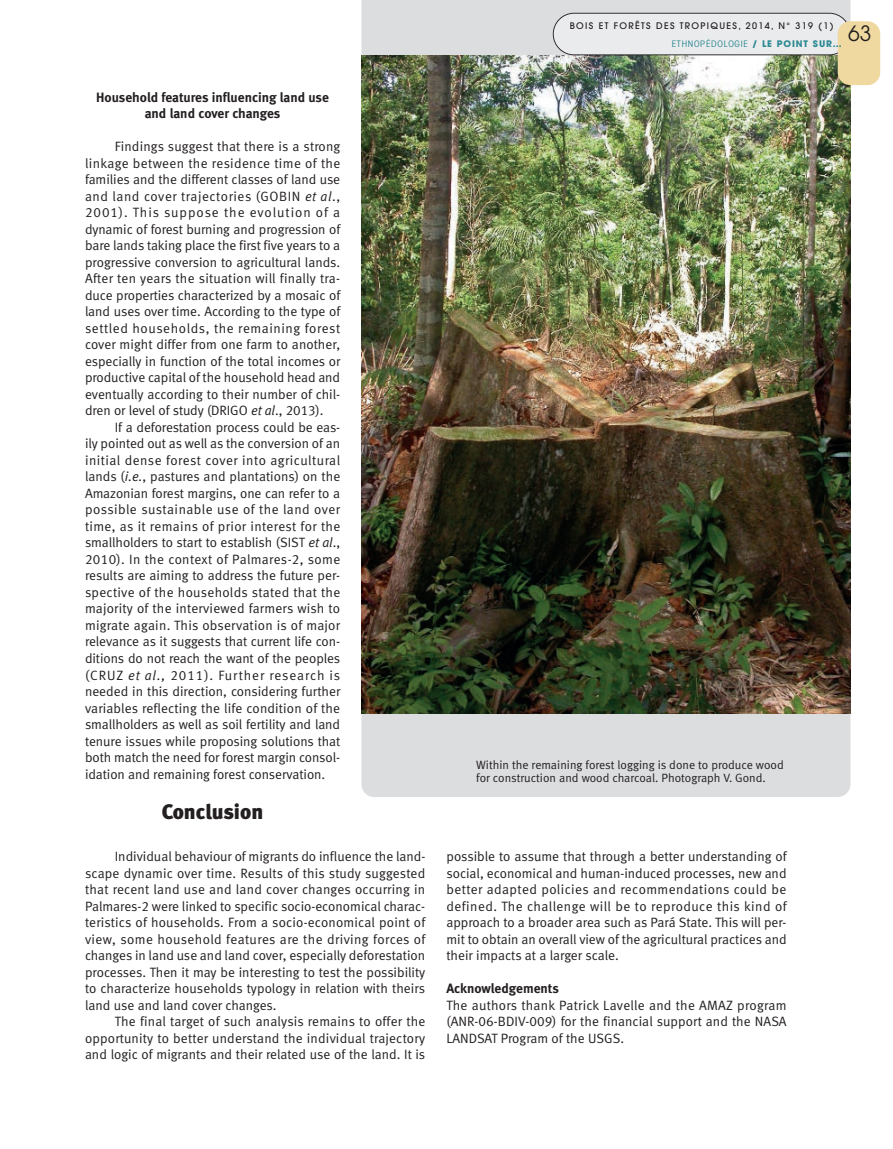
<style>
.page{position:relative;width:893px;height:1149px;background:#fff}
.page>*{position:absolute;margin:0;border:0;box-sizing:border-box;transform-origin:0 0}
.t1{font:21px "Meta Black LF";color:#231f20}
.t2{font:21px "Avant Garde";color:#231f20}
.t3{font:13.5px/16.5px "Meta Normal LF";color:#231f20;text-align:justify}
.t4{font:13.5px/16.5px "Meta Bold LF";color:#231f20;text-align:center}
.t5{font:12px/13.5px "Meta Normal LF";color:#231f20}
.t6{font:500 9px "Avant Garde";letter-spacing:.15em;color:#231f20}
.t7{font:condensed 9px "Avant Garde";letter-spacing:.08em;color:#2c8993}
.s1{font-style:italic}
.s2{font-weight:700;font-stretch:normal}
</style>
<div class="page">
<div style="left:361px;top:0;width:489px;height:796px;background:#dcdddf"></div>
<img style="left:361px;top:55px;width:489px;height:658px">
<svg style="left:553px;top:13px;width:297px;height:42px;background:#e3e3e4"></svg>
<div style="left:838px;top:21px;width:42px;height:64px;background:#f0d9a0;border-radius:13px"></div>
<p class="t4" style="left:96px;top:90px;width:234px">Household features influencing land use and land cover changes</p>
<p class="t3" style="left:85px;top:139px;width:257px;text-indent:30px">Findings suggest that there is a strong linkage between the residence time of the families and the different classes of land use and land cover trajectories (GOBIN <span class="s1">et al</span>., 2001). This suppose the evolution of a dynamic of forest burning and progression of bare lands taking place the first five years to a progressive conversion to agricultural lands.<br>After ten years the situation will finally tra&shy;duce properties characterized by a mosaic of land uses over time. According to the type of settled households, the remaining forest cover might differ from one farm to another, especially in function of the total incomes or productive capital of the household head and eventually according to their number of chil&shy;dren or level of study (DRIGO <span class="s1">et al</span>., 2013).</p>
<p class="t3" style="left:85px;top:420px;width:257px;text-indent:30px">If a deforestation process could be eas&shy;ily pointed out as well as the conversion of an initial dense forest cover into agricultural lands (<span class="s1">i.e.</span>, pastures and plantations) on the Amazonian forest margins, one can refer to a possible sustainable use of the land over time, as it remains of prior interest for the smallholders to start to establish (SIST <span class="s1">et al</span>., 2010). In the context of Palmares-2, some results are aiming to address the future per&shy;spective of the households stated that the majority of the interviewed farmers wish to migrate again. This observation is of major relevance as it suggests that current life con&shy;ditions do not reach the want of the peoples (CRUZ <span class="s1">et al.,</span> 2011). Further research is needed in this direction, considering further variables reflecting the life condition of the smallholders as well as soil fertility and land tenure issues while proposing solutions that both match the need for forest margin consol&shy;idation and remaining forest conservation.</p>
<h1 class="t1" style="left:162px;top:804px;width:103px">Conclusion</h1>
<p class="t3" style="left:85px;top:849px;width:342px;text-indent:30px">Individual behaviour of migrants do influence the land&shy;scape dynamic over time. Results of this study suggested that recent land use and land cover changes occurring in Palmares-2 were linked to specific socio-economical charac&shy;teristics of households. From a socio-economical point of view, some household features are the driving forces of changes in land use and land cover, especially deforestation processes. Then it may be interesting to test the possibility to characterize households typology in relation with theirs land use and land cover changes.</p>
<p class="t3" style="left:85px;top:1014px;width:342px;text-indent:30px">The final target of such analysis remains to offer the opportunity to better understand the individual trajectory and logic of migrants and their related use of the land. It is</p>
<p class="t6" style="left:570px;top:23px;width:265px">BOIS ET FORÊTS DES TROPIQUES, 2014, N° 319 (1)</p>
<h1 class="t2" style="left:848px;top:26px;width:25px">63</h1>
<p class="t7" style="left:672px;top:41px;width:172px">ETHNOPÉDOLOGIE <span class="s2">/ LE POINT SUR…</span></p>
<p class="t5" style="left:476px;top:758px;width:309px">Within the remaining forest logging is done to produce wood for construction and wood charcoal. Photograph V. Gond.</p>
<p class="t3" style="left:446px;top:849px;width:342px">possible to assume that through a better understanding of social, economical and human-induced processes, new and better adapted policies and recommendations could be defined. The challenge will be to reproduce this kind of approach to a broader area such as Pará State. This will per&shy;mit to obtain an overall view of the agricultural practices and their impacts at a larger scale.</p>
<p class="t4" style="left:446px;top:981px;width:114px">Acknowledgements</p>
<p class="t3" style="left:446px;top:997px;width:342px">The authors thank Patrick Lavelle and the AMAZ program (ANR-06-BDIV-009) for the financial support and the NASA LANDSAT Program of the USGS.</p>
</div>
